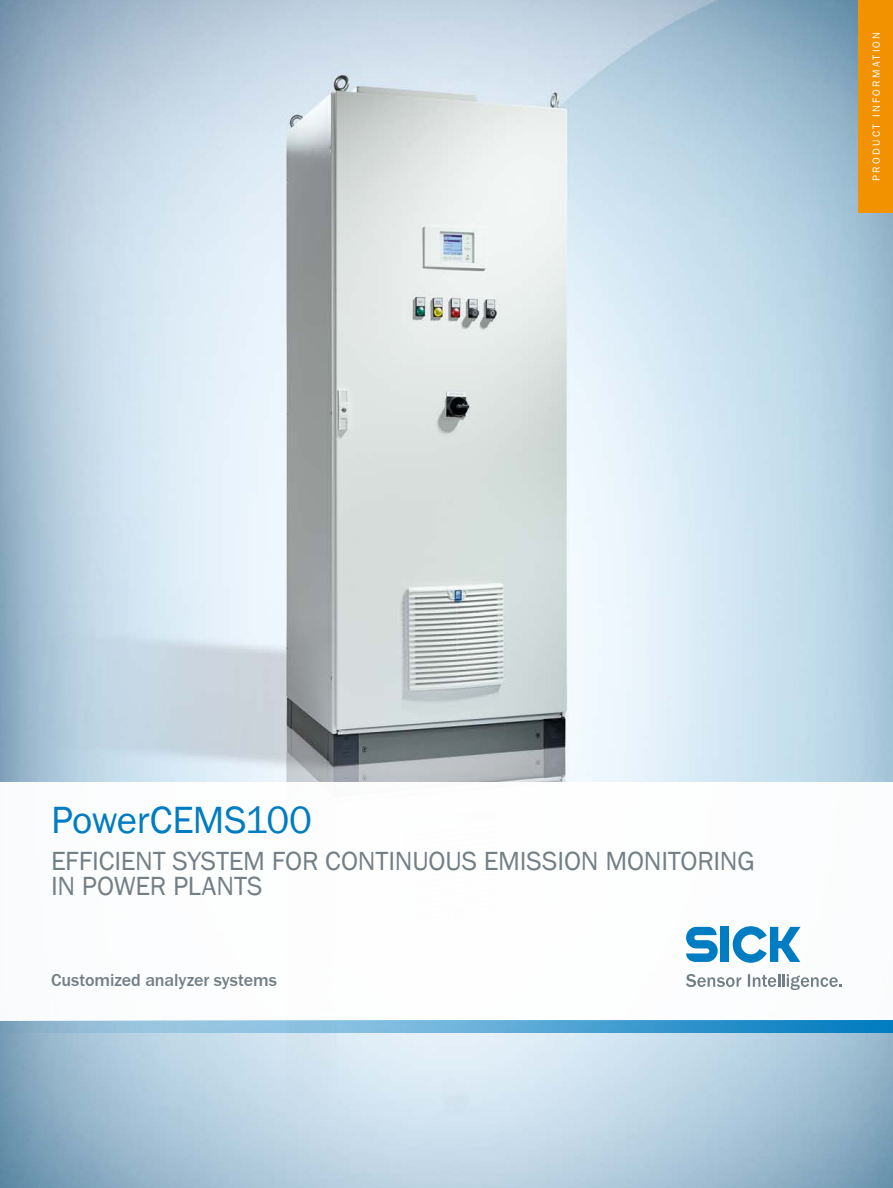
<style>
.page{position:relative;width:893px;height:1188px;background:#fff}
.page>*{position:absolute;margin:0;border:0;box-sizing:border-box;transform-origin:0 0}
.t1{font:39px "SICK Franklin";letter-spacing:-.015em;color:#007cc2}
.t2{font:27px/25.5px "SICK Franklin";letter-spacing:-.005em;color:#737f86}
.t3{font:500 18px "SICK Franklin";letter-spacing:-.005em;color:#737f86}
.t4{font:10.5px "SICK Franklin";letter-spacing:.215em;color:#fff}
</style>
<div class="page">
<img style="left:0;top:0;width:893px;height:1188px">
<div style="left:859px;top:0;width:34px;height:213px;background:#f39200"></div>
<div style="left:0;top:782px;width:893px;height:238px;background:#fff"></div>
<svg style="left:0;top:1020px;width:893px;height:13px;background:#63abd4"></svg>
<svg style="left:686px;top:927px;width:32px;height:35px"></svg>
<div style="left:721px;top:927px;width:8px;height:35px;background:#007cc2"></div>
<svg style="left:733px;top:926px;width:67px;height:37px"></svg>
<svg style="left:686px;top:974px;width:55px;height:13px"></svg>
<svg style="left:748px;top:974px;width:94px;height:16px"></svg>
<p class="t4" style="left:870px;top:181px;width:151px;rotate:-90deg">PRODUCT INFORMATION</p>
<h1 class="t1" style="left:51px;top:795px;width:263px">PowerCEMS100</h1>
<p class="t2" style="left:51px;top:848px;width:705px">EFFICIENT SYSTEM FOR CONTINUOUS EMISSION MONITORING<br>IN POWER PLANTS</p>
<p class="t3" style="left:51px;top:969px;width:227px">Customized analyzer systems</p>
</div>
